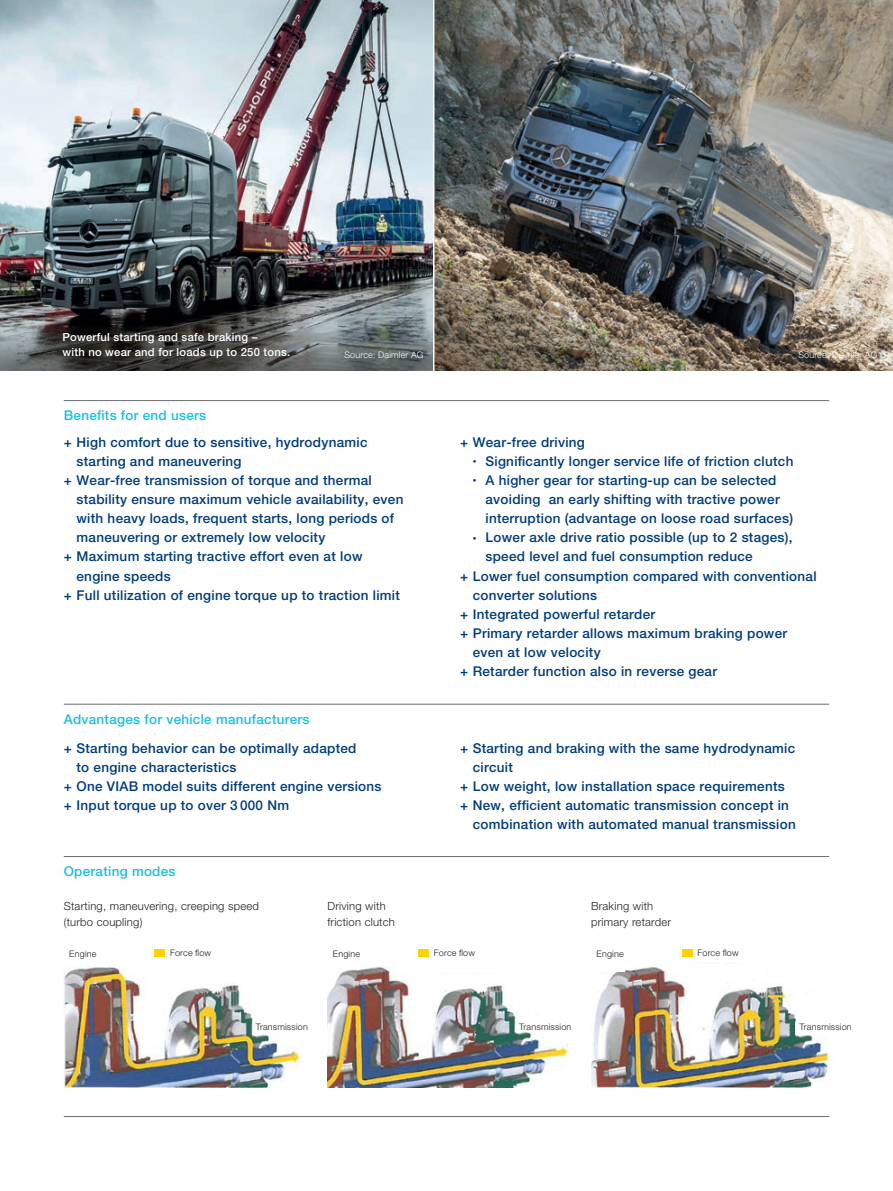
<style>
.page{position:relative;width:893px;height:1191px;background:#fff}
.page>*{position:absolute;margin:0;border:0;box-sizing:border-box;transform-origin:0 0}
.t1{font:500 13.5px/19.2px "Helvetica Neue LT Pro";letter-spacing:.02em;color:#013c7b}
.t2{font:500 13.5px "Helvetica Neue LT Pro";letter-spacing:.02em;color:#1cbfdf}
.t3{font:300 11.25px/15.8px "Helvetica Neue LT Pro";letter-spacing:.02em;color:#231f20}
.t4{font:500 11.25px/14.4px "Helvetica Neue LT Pro";letter-spacing:.02em;color:#fff}
.t5{font:300 9px "Helvetica Neue LT Pro";letter-spacing:.02em;color:#231f20}
.t6{font:300 9px "Helvetica Neue LT Pro";letter-spacing:.02em;color:#fff}
.s1{font-size:7.5px}
</style>
<div class="page">
<img style="left:0;top:0;width:893px;height:370px">
<img style="left:64px;top:967px;width:237px;height:120px">
<div style="left:154px;top:949px;width:11px;height:7px;background:#fed304"></div>
<div style="left:280px;top:1030px;width:22px;height:12px;background:#fff"></div>
<img style="left:591px;top:963px;width:238px;height:124px">
<div style="left:590px;top:955px;width:34px;height:16px;background:#fff"></div>
<div style="left:687px;top:964px;width:79px;height:12px;background:#fff"></div>
<div style="left:682px;top:949px;width:10px;height:7px;background:#fed304"></div>
<div style="left:795px;top:1021px;width:46px;height:14px;background:#fff"></div>
<img style="left:327px;top:966px;width:240px;height:121px">
<div style="left:418px;top:949px;width:11px;height:7px;background:#fed304"></div>
<div style="left:543px;top:1026px;width:26px;height:14px;background:#fff"></div>
<div style="left:419px;top:965px;width:75px;height:7px;background:#fff"></div>
<div style="left:148px;top:965px;width:74px;height:7px;background:#fff"></div>
<hr style="left:64px;top:400px;width:765px;height:1px;background:#6c6d70">
<hr style="left:64px;top:704px;width:765px;height:1px;background:#6c6d70">
<hr style="left:64px;top:1116px;width:765px;height:1px;background:#6c6d70">
<hr style="left:433px;top:0;width:1px;height:372px;background:#fff">
<div style="left:327px;top:950px;width:36px;height:18px;background:#fff"></div>
<hr style="left:64px;top:856px;width:765px;height:1px;background:#6c6d70">
<p class="t4" style="left:62px;top:330px;width:229px">Powerful starting and safe braking –<br>with no wear and for loads up to 250 tons.</p>
<p class="t2" style="left:64px;top:407px;width:144px">Benefits for end users</p>
<p class="t6" style="left:344px;top:349px;width:81px">Source: Daimler AG</p>
<p class="t1" style="left:64px;top:432px;width:305px">+ High comfort due to sensitive, hydrodynamic</p>
<p class="t1" style="left:77px;top:451px;width:167px">starting and maneuvering</p>
<p class="t1" style="left:64px;top:470px;width:309px">+ Wear-free transmission of torque and thermal</p>
<p class="t1" style="left:77px;top:489px;width:328px">stability ensure maximum vehicle availability, even</p>
<p class="t1" style="left:77px;top:508px;width:319px">with heavy loads, frequent starts, long periods of</p>
<p class="t1" style="left:77px;top:528px;width:250px">maneuvering or extremely low velocity</p>
<p class="t1" style="left:64px;top:547px;width:300px">+ Maximum starting tractive effort even at low</p>
<p class="t1" style="left:77px;top:566px;width:96px">engine speeds</p>
<p class="t1" style="left:64px;top:585px;width:338px">+ Full utilization of engine torque up to traction limit</p>
<p class="t2" style="left:64px;top:711px;width:247px">Advantages for vehicle manufacturers</p>
<p class="t1" style="left:64px;top:738px;width:294px">+ Starting behavior can be optimally adapted</p>
<p class="t1" style="left:77px;top:757px;width:162px">to engine characteristics</p>
<p class="t1" style="left:64px;top:776px;width:319px">+ One VIAB model suits different engine versions</p>
<p class="t1" style="left:64px;top:795px;width:227px">+ Input torque up to over 3 000 Nm</p>
<p class="t2" style="left:64px;top:863px;width:113px">Operating modes</p>
<p class="t6" style="left:798px;top:349px;width:81px">Source: Daimler AG</p>
<p class="t1" style="left:460px;top:432px;width:126px">+ Wear-free driving</p>
<p class="t1" style="left:473px;top:451px;width:322px"><span class="s1">•</span> Significantly longer service life of friction clutch</p>
<p class="t1" style="left:485px;top:470px;width:309px;text-indent:-13px"><span class="s1">•</span> A higher gear for starting-up can be selected avoiding an early shifting with tractive power interruption (advantage on loose road surfaces)</p>
<p class="t1" style="left:473px;top:528px;width:321px"><span class="s1">•</span> Lower axle drive ratio possible (up to 2 stages),</p>
<p class="t1" style="left:485px;top:547px;width:269px">speed level and fuel consumption reduce</p>
<p class="t1" style="left:460px;top:566px;width:358px">+ Lower fuel consumption compared with conventional</p>
<p class="t1" style="left:473px;top:585px;width:126px">converter solutions</p>
<p class="t1" style="left:460px;top:604px;width:197px">+ Integrated powerful retarder</p>
<p class="t1" style="left:460px;top:623px;width:329px">+ Primary retarder allows maximum braking power</p>
<p class="t1" style="left:473px;top:642px;width:129px">even at low velocity</p>
<p class="t1" style="left:460px;top:661px;width:259px">+ Retarder function also in reverse gear</p>
<p class="t1" style="left:460px;top:738px;width:337px">+ Starting and braking with the same hydrodynamic</p>
<p class="t1" style="left:473px;top:757px;width:42px">circuit</p>
<p class="t1" style="left:460px;top:776px;width:326px">+ Low weight, low installation space requirements</p>
<p class="t1" style="left:460px;top:795px;width:331px">+ New, efficient automatic transmission concept in</p>
<p class="t1" style="left:473px;top:815px;width:324px">combination with automated manual transmission</p>
<p class="t3" style="left:64px;top:897px;width:197px">Starting, maneuvering, creeping speed (turbo coupling)</p>
<p class="t3" style="left:591px;top:897px;width:82px">Braking with primary retarder</p>
<p class="t5" style="left:69px;top:947px;width:29px">Engine</p>
<p class="t5" style="left:170px;top:947px;width:43px">Force flow</p>
<p class="t3" style="left:327px;top:897px;width:69px">Driving with friction clutch</p>
<p class="t5" style="left:434px;top:947px;width:43px">Force flow</p>
<p class="t5" style="left:698px;top:947px;width:43px">Force flow</p>
<p class="t5" style="left:333px;top:947px;width:29px">Engine</p>
<p class="t5" style="left:597px;top:947px;width:29px">Engine</p>
<p class="t5" style="left:256px;top:1021px;width:54px">Transmission</p>
<p class="t5" style="left:519px;top:1021px;width:54px">Transmission</p>
<p class="t5" style="left:800px;top:1021px;width:54px">Transmission</p>
</div>
